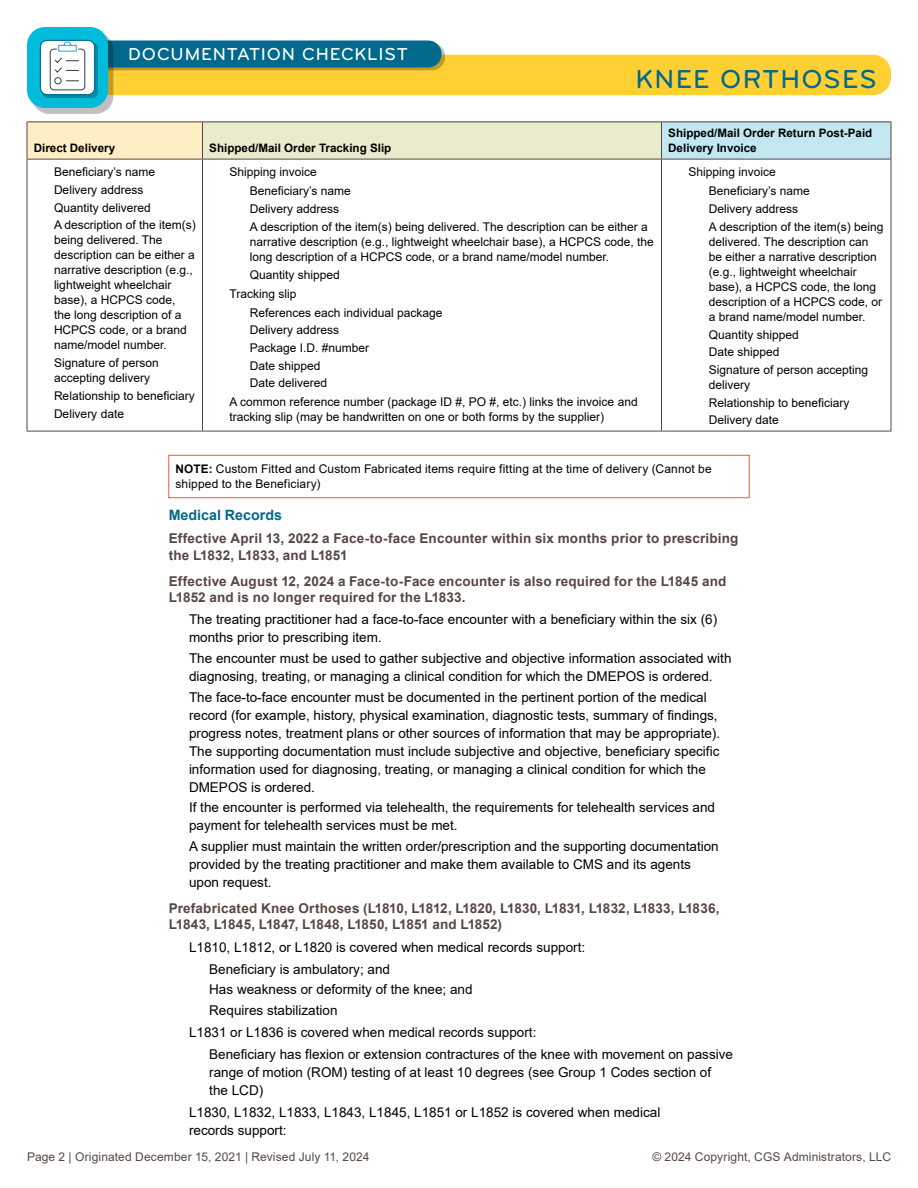
<style>
.page{position:relative;width:918px;height:1188px;background:#fff}
.page>*{position:absolute;margin:0;border:0;box-sizing:border-box;transform-origin:0 0}
.t1{font:500 27px "Bryant Pro";letter-spacing:.045em;color:#00698c}
.t2{font:500 18px "Bryant Pro";letter-spacing:.045em;color:#fff}
.t3{font:700 14.25px "Arial";color:#00698c}
.t4{font:13.5px/18px "Arial";color:#000}
.t5{font:700 13.5px/16.5px "Arial";letter-spacing:.01em;color:#554742}
.t6{font:12px/15px "Arial";color:#000}
.t7{font:12px "Arial";letter-spacing:.01em;color:#554742}
.t8{font:700 11.7px/15px "Arial";color:#000}
.s1{font-weight:700;font-size:11.85px}
</style>
<div class="page">
<div style="left:94px;top:55px;width:797px;height:40px;background:#ffcf34;border-radius:18px"></div>
<div style="left:97px;top:43px;width:347px;height:27px;background:#000;opacity:.25"></div>
<div style="left:94px;top:40px;width:348px;height:28px;background:#00698c;border-radius:14px"></div>
<div style="left:32px;top:32px;width:82px;height:82px;background:#000;opacity:.25"></div>
<div style="left:27px;top:27px;width:81px;height:81px;background:#00bcda;border-radius:18px"></div>
<div style="left:42px;top:42px;width:56px;height:56px;background:#008da4"></div>
<div style="left:40px;top:40px;width:55px;height:55px;background:#fff;border-radius:7px"></div>
<div style="left:50px;top:49px;width:35px;height:41px;border:1px solid #3a3b47;border-radius:4px"></div>
<svg style="left:54px;top:42px;width:25px;height:43px"></svg>
<div style="left:40px;top:40px;width:55px;height:55px;border:1px solid #00698c;border-radius:7px"></div>
<div style="left:168px;top:455px;width:582px;height:43px;border:1px solid #f15d26"></div>
<div style="left:27px;top:122px;width:175px;height:37px;background:#ffeec3"></div>
<div style="left:202px;top:122px;width:460px;height:37px;background:#eaeacd"></div>
<div style="left:662px;top:122px;width:229px;height:37px;background:#c2e7f1"></div>
<hr style="left:27px;top:122px;width:175px;height:1px;background:#554742">
<hr style="left:27px;top:122px;width:1px;height:37px;background:#554742">
<hr style="left:202px;top:122px;width:460px;height:1px;background:#554742">
<hr style="left:202px;top:122px;width:1px;height:37px;background:#554742">
<hr style="left:662px;top:122px;width:229px;height:1px;background:#554742">
<hr style="left:661px;top:122px;width:1px;height:37px;background:#554742">
<hr style="left:891px;top:122px;width:1px;height:37px;background:#554742">
<hr style="left:27px;top:159px;width:175px;height:1px;background:#554742">
<hr style="left:27px;top:159px;width:1px;height:272px;background:#554742">
<hr style="left:202px;top:159px;width:460px;height:1px;background:#554742">
<hr style="left:202px;top:159px;width:1px;height:272px;background:#554742">
<hr style="left:662px;top:159px;width:229px;height:1px;background:#554742">
<hr style="left:661px;top:159px;width:1px;height:272px;background:#554742">
<hr style="left:891px;top:159px;width:1px;height:272px;background:#554742">
<hr style="left:27px;top:431px;width:175px;height:1px;background:#554742">
<hr style="left:202px;top:431px;width:460px;height:1px;background:#554742">
<hr style="left:662px;top:431px;width:229px;height:1px;background:#554742">
<h2 class="t2" style="left:128px;top:43px;width:281px">DOCUMENTATION CHECKLIST</h2>
<p class="t8" style="left:34px;top:141px;width:83px">Direct Delivery</p>
<p class="t8" style="left:209px;top:141px;width:184px">Shipped/Mail Order Tracking Slip</p>
<h1 class="t1" style="left:636px;top:63px;width:243px">KNEE ORTHOSES</h1>
<p class="t8" style="left:668px;top:126px;width:206px">Shipped/Mail Order Return Post-Paid<br>Delivery Invoice</p>
<p class="t6" style="left:54px;top:163px;width:143px;line-height:17.7px">Beneficiary’s name<br>Delivery address<br>Quantity delivered<br>A description of the item(s)</p>
<p class="t6" style="left:54px;top:233px;width:142px">being delivered. The description can be either a narrative description (e.g., lightweight wheelchair base), a HCPCS code, the long description of a<br>HCPCS code, or a brand name/model number.</p>
<p class="t6" style="left:54px;top:355px;width:106px">Signature of person accepting delivery</p>
<p class="t6" style="left:54px;top:387px;width:142px;line-height:17.7px">Relationship to beneficiary<br>Delivery date</p>
<p class="t6" style="left:709px;top:163px;width:103px;line-height:19px;text-indent:-20px">Shipping invoice<br>Beneficiary’s name</p>
<p class="t6" style="left:709px;top:200px;width:176px;line-height:17.7px">Delivery address<br>A description of the item(s) being</p>
<p class="t6" style="left:709px;top:234px;width:175px">delivered. The description can be either a narrative description (e.g., lightweight wheelchair base), a HCPCS code, the long description of a HCPCS code, or a brand name/model number.</p>
<p class="t6" style="left:709px;top:325px;width:161px;line-height:17.7px">Quantity shipped<br>Date shipped<br>Signature of person accepting</p>
<p class="t6" style="left:709px;top:376px;width:142px;line-height:17.7px">delivery<br>Relationship to beneficiary<br>Delivery date</p>
<p class="t6" style="left:176px;top:462px;width:538px"><span class="s1">NOTE:</span> Custom Fitted and Custom Fabricated items require fitting at the time of delivery (Cannot be shipped to the Beneficiary)</p>
<p class="t3" style="left:169px;top:505px;width:115px">Medical Records</p>
<p class="t5" style="left:169px;top:530px;width:571px">Effective April 13, 2022 a Face-to-face Encounter within six months prior to prescribing the L1832, L1833, and L1851</p>
<p class="t5" style="left:169px;top:573px;width:559px">Effective August 12, 2024 a Face-to-Face encounter is also required for the L1845 and<br>L1852 and is no longer required for the L1833.</p>
<p class="t4" style="left:189px;top:610px;width:530px">The treating practitioner had a face-to-face encounter with a beneficiary within the six (6) months prior to prescribing item.</p>
<p class="t4" style="left:189px;top:649px;width:544px">The encounter must be used to gather subjective and objective information associated with diagnosing, treating, or managing a clinical condition for which the DMEPOS is ordered.</p>
<p class="t4" style="left:189px;top:688px;width:533px">The face-to-face encounter must be documented in the pertinent portion of the medical record (for example, history, physical examination, diagnostic tests, summary of findings, progress notes, treatment plans or other sources of information that may be appropriate).<br>The supporting documentation must include subjective and objective, beneficiary specific information used for diagnosing, treating, or managing a clinical condition for which the DMEPOS is ordered.</p>
<p class="t4" style="left:189px;top:798px;width:528px">If the encounter is performed via telehealth, the requirements for telehealth services and payment for telehealth services must be met.</p>
<p class="t4" style="left:189px;top:837px;width:531px">A supplier must maintain the written order/prescription and the supporting documentation provided by the treating practitioner and make them available to CMS and its agents upon request.</p>
<p class="t5" style="left:169px;top:900px;width:552px">Prefabricated Knee Orthoses (L1810, L1812, L1820, L1830, L1831, L1832, L1833, L1836,<br>L1843, L1845, L1847, L1848, L1850, L1851 and L1852)</p>
<p class="t4" style="left:209px;top:936px;width:377px;line-height:22px;text-indent:-20px">L1810, L1812, or L1820 is covered when medical records support:<br>Beneficiary is ambulatory; and</p>
<p class="t4" style="left:209px;top:979px;width:265px;line-height:20.7px">Has weakness or deformity of the knee; and<br>Requires stabilization</p>
<p class="t4" style="left:209px;top:1021px;width:525px;line-height:22px;text-indent:-20px">L1831 or L1836 is covered when medical records support:<br>Beneficiary has flexion or extension contractures of the knee with movement on passive</p>
<p class="t4" style="left:209px;top:1063px;width:503px">range of motion (ROM) testing of at least 10 degrees (see Group 1 Codes section of the LCD)</p>
<p class="t4" style="left:189px;top:1103px;width:473px">L1830, L1832, L1833, L1843, L1845, L1851 or L1852 is covered when medical records support:</p>
<p class="t6" style="left:250px;top:163px;width:103px;line-height:19px;text-indent:-20px">Shipping invoice<br>Beneficiary’s name</p>
<p class="t6" style="left:250px;top:200px;width:399px;line-height:17.7px">Delivery address<br>A description of the item(s) being delivered. The description can be either a</p>
<p class="t6" style="left:250px;top:234px;width:406px">narrative description (e.g., lightweight wheelchair base), a HCPCS code, the long description of a HCPCS code, or a brand name/model number.</p>
<p class="t6" style="left:230px;top:265px;width:112px;line-height:19px;text-indent:20px">Quantity shipped<br>Tracking slip</p>
<p class="t6" style="left:250px;top:304px;width:194px;line-height:17.7px">References each individual package<br>Delivery address<br>Package I.D. #number<br>Date shipped<br>Date delivered</p>
<p class="t6" style="left:230px;top:395px;width:410px">A common reference number (package ID #, PO #, etc.) links the invoice and tracking slip (may be handwritten on one or both forms by the supplier)</p>
<p class="t7" style="left:27px;top:1149px;width:344px">Page 2 | Originated December 15, 2021 | Revised July 11, 2024</p>
<p class="t7" style="left:652px;top:1149px;width:240px">© 2024 Copyright, CGS Administrators, LLC</p>
</div>
